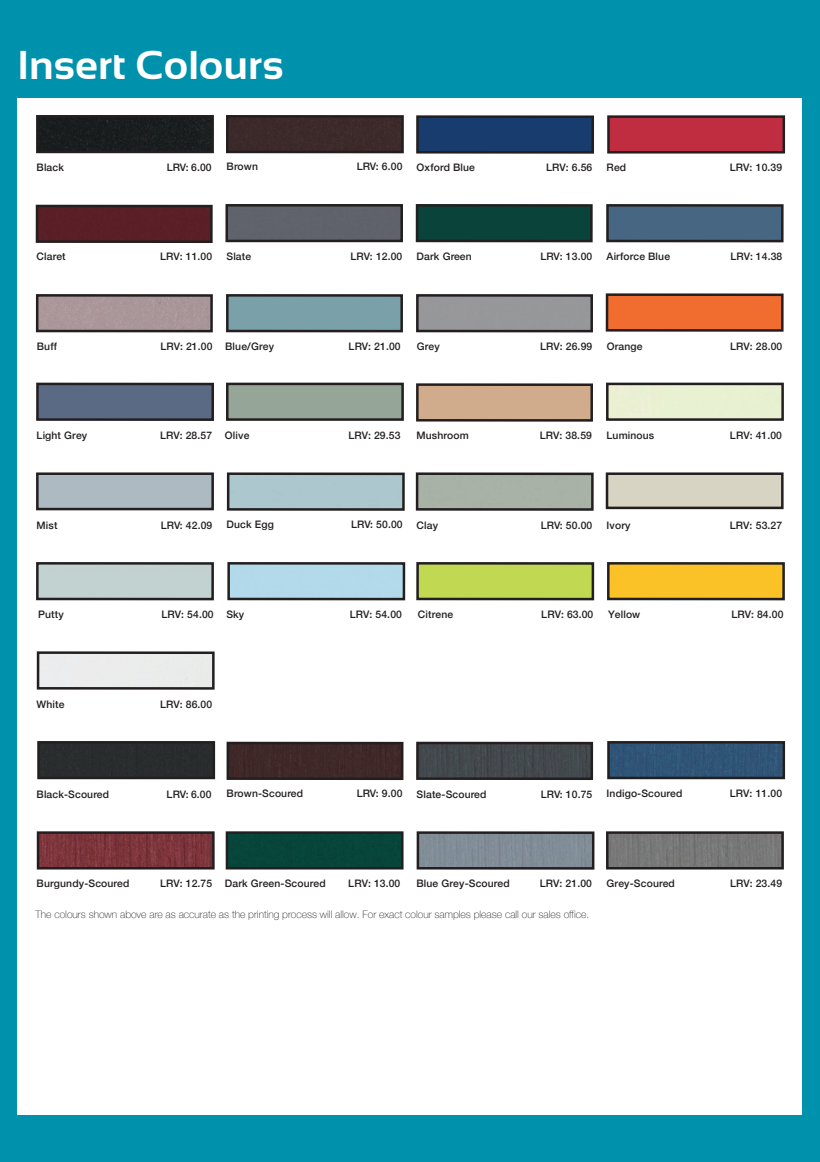
<style>
.page{position:relative;width:820px;height:1162px;background:#fff}
.page>*{position:absolute;margin:0;border:0;box-sizing:border-box;transform-origin:0 0}
.t1{font:700 40.2px "Sansation";color:#fff;scale:1.05 1}
.t2{font:500 10.35px "Helvetica Neue";letter-spacing:.015em;color:#231f20}
.t3{font:100 10.35px "Helvetica Neue";color:#231f20}
</style>
<div class="page">
<div style="left:0;top:0;width:820px;height:1161px;background:#0091ad"></div>
<div style="left:17px;top:99px;width:785px;height:1015px;background:#fff"></div>
<div style="left:606px;top:472px;width:178px;height:37px;background:#d7d4c3;border:3px solid #231f20"></div>
<div style="left:36px;top:472px;width:178px;height:38px;background:#adbac2;border:3px solid #231f20"></div>
<div style="left:416px;top:472px;width:178px;height:38px;border:3px solid #231f20"></div>
<div style="left:227px;top:472px;width:178px;height:38px;border:3px solid #231f20"></div>
<div style="left:37px;top:651px;width:178px;height:38px;border:3px solid #231f20"></div>
<div style="left:417px;top:117px;width:176px;height:35px;background:#193c6f"></div>
<div style="left:416px;top:115px;width:178px;height:39px;border:3px solid #231f20"></div>
<div style="left:40px;top:119px;width:170px;height:30px;background:#191e1e"></div>
<div style="left:36px;top:115px;width:178px;height:38px;border:3px solid #231f20"></div>
<div style="left:230px;top:119px;width:170px;height:30px;background:#3c2929"></div>
<div style="left:226px;top:115px;width:178px;height:38px;border:3px solid #231f20"></div>
<div style="left:608px;top:117px;width:176px;height:35px;background:#c02d40"></div>
<div style="left:607px;top:115px;width:178px;height:38px;border:3px solid #231f20"></div>
<div style="left:607px;top:205px;width:175px;height:36px;background:#476681"></div>
<div style="left:606px;top:204px;width:178px;height:38px;border:3px solid #231f20"></div>
<div style="left:229px;top:208px;width:170px;height:30px;background:#60636c"></div>
<div style="left:225px;top:204px;width:178px;height:38px;border:3px solid #231f20"></div>
<div style="left:417px;top:205px;width:174px;height:36px;background:#094339"></div>
<div style="left:416px;top:204px;width:177px;height:38px;border:3px solid #231f20"></div>
<div style="left:40px;top:209px;width:169px;height:30px;background:#591f26"></div>
<div style="left:36px;top:205px;width:177px;height:38px;border:3px solid #231f20"></div>
<div style="left:41px;top:745px;width:170px;height:30px;background:#2a2d2d"></div>
<div style="left:37px;top:741px;width:178px;height:38px;border:3px solid #231f20"></div>
<div style="left:420px;top:745px;width:169px;height:31px;background:#43494e"></div>
<div style="left:416px;top:741px;width:177px;height:39px;border:3px solid #231f20"></div>
<div style="left:231px;top:745px;width:168px;height:31px;background:#3f2827"></div>
<div style="left:227px;top:741px;width:176px;height:39px;border:3px solid #231f20"></div>
<div style="left:611px;top:745px;width:170px;height:30px;background:#2f5476"></div>
<div style="left:607px;top:741px;width:178px;height:38px;border:3px solid #231f20"></div>
<img style="left:41px;top:835px;width:170px;height:30px">
<div style="left:37px;top:831px;width:178px;height:38px;border:3px solid #231f20"></div>
<div style="left:421px;top:835px;width:169px;height:30px;background:#818d97"></div>
<div style="left:417px;top:831px;width:177px;height:38px;border:3px solid #231f20"></div>
<div style="left:230px;top:835px;width:170px;height:30px;background:#07453a"></div>
<div style="left:226px;top:831px;width:178px;height:38px;border:3px solid #231f20"></div>
<div style="left:610px;top:835px;width:170px;height:30px;background:#787879"></div>
<div style="left:606px;top:831px;width:178px;height:38px;border:3px solid #231f20"></div>
<div style="left:608px;top:563px;width:176px;height:36px;background:#fac227"></div>
<div style="left:607px;top:562px;width:178px;height:38px;border:3px solid #231f20"></div>
<div style="left:36px;top:562px;width:178px;height:38px;border:3px solid #231f20"></div>
<div style="left:227px;top:562px;width:178px;height:38px;border:3px solid #231f20"></div>
<div style="left:418px;top:563px;width:175px;height:36px;background:#c1d853"></div>
<div style="left:416px;top:562px;width:178px;height:38px;border:3px solid #231f20"></div>
<div style="left:37px;top:384px;width:176px;height:35px;background:#5a6984"></div>
<div style="left:36px;top:382px;width:178px;height:39px;border:3px solid #231f20"></div>
<div style="left:227px;top:384px;width:176px;height:35px;background:#95a597"></div>
<div style="left:226px;top:382px;width:178px;height:39px;border:3px solid #231f20"></div>
<div style="left:606px;top:382px;width:178px;height:39px;border:3px solid #231f20"></div>
<div style="left:417px;top:384px;width:175px;height:36px;background:#d1ac8c"></div>
<div style="left:416px;top:383px;width:177px;height:38px;border:3px solid #231f20"></div>
<div style="left:416px;top:294px;width:177px;height:38px;border:3px solid #231f20"></div>
<div style="left:40px;top:298px;width:169px;height:30px;background:#aa9699"></div>
<div style="left:36px;top:294px;width:177px;height:38px;border:3px solid #231f20"></div>
<div style="left:607px;top:294px;width:175px;height:36px;background:#f16d2f"></div>
<div style="left:606px;top:293px;width:178px;height:39px;border:3px solid #231f20"></div>
<div style="left:227px;top:295px;width:175px;height:36px;background:#7aa1aa"></div>
<div style="left:226px;top:294px;width:177px;height:38px;border:3px solid #231f20"></div>
<h1 class="t1" style="left:17px;top:43px;width:255px">Insert Colours</h1>
<p class="t2" style="left:37px;top:158px;width:29px">Black</p>
<p class="t2" style="left:167px;top:158px;width:46px">LRV: 6.00</p>
<p class="t2" style="left:227px;top:158px;width:33px">Brown</p>
<p class="t2" style="left:357px;top:158px;width:47px">LRV: 6.00</p>
<p class="t2" style="left:417px;top:159px;width:60px">Oxford Blue</p>
<p class="t2" style="left:546px;top:159px;width:48px">LRV: 6.56</p>
<p class="t2" style="left:607px;top:159px;width:21px">Red</p>
<p class="t2" style="left:730px;top:159px;width:54px">LRV: 10.39</p>
<p class="t2" style="left:37px;top:248px;width:31px">Claret</p>
<p class="t2" style="left:160px;top:248px;width:54px">LRV: 11.00</p>
<p class="t2" style="left:227px;top:247px;width:26px">Slate</p>
<p class="t2" style="left:350px;top:247px;width:53px">LRV: 12.00</p>
<p class="t2" style="left:417px;top:248px;width:57px">Dark Green</p>
<p class="t2" style="left:540px;top:248px;width:53px">LRV: 13.00</p>
<p class="t2" style="left:607px;top:248px;width:65px">Airforce Blue</p>
<p class="t2" style="left:730px;top:248px;width:53px">LRV: 14.38</p>
<p class="t2" style="left:37px;top:337px;width:22px">Buff</p>
<p class="t2" style="left:160px;top:337px;width:115px">LRV: 21.00 Blue/Grey</p>
<p class="t2" style="left:349px;top:337px;width:54px">LRV: 21.00</p>
<p class="t2" style="left:417px;top:337px;width:25px">Grey</p>
<p class="t2" style="left:540px;top:337px;width:54px">LRV: 26.99</p>
<p class="t2" style="left:607px;top:337px;width:37px">Orange</p>
<p class="t2" style="left:730px;top:337px;width:54px">LRV: 28.00</p>
<p class="t2" style="left:37px;top:427px;width:52px">Light Grey</p>
<p class="t2" style="left:160px;top:427px;width:91px">LRV: 28.57 Olive</p>
<p class="t2" style="left:348px;top:427px;width:54px">LRV: 29.53</p>
<p class="t2" style="left:416px;top:427px;width:54px">Mushroom</p>
<p class="t2" style="left:540px;top:427px;width:54px">LRV: 38.59</p>
<p class="t2" style="left:607px;top:427px;width:49px">Luminous</p>
<p class="t2" style="left:730px;top:427px;width:54px">LRV: 41.00</p>
<p class="t2" style="left:37px;top:516px;width:22px">Mist</p>
<p class="t2" style="left:161px;top:516px;width:53px">LRV: 42.09</p>
<p class="t2" style="left:227px;top:516px;width:49px">Duck Egg</p>
<p class="t2" style="left:351px;top:516px;width:53px">LRV: 50.00</p>
<p class="t2" style="left:417px;top:517px;width:23px">Clay</p>
<p class="t2" style="left:541px;top:517px;width:53px">LRV: 50.00</p>
<p class="t2" style="left:607px;top:516px;width:25px">Ivory</p>
<p class="t2" style="left:730px;top:516px;width:54px">LRV: 53.27</p>
<p class="t2" style="left:38px;top:606px;width:27px">Putty</p>
<p class="t2" style="left:161px;top:606px;width:84px">LRV: 54.00 Sky</p>
<p class="t2" style="left:350px;top:606px;width:54px">LRV: 54.00</p>
<p class="t2" style="left:418px;top:606px;width:37px">Citrene</p>
<p class="t2" style="left:541px;top:606px;width:54px">LRV: 63.00</p>
<p class="t2" style="left:608px;top:606px;width:34px">Yellow</p>
<p class="t2" style="left:731px;top:606px;width:54px">LRV: 84.00</p>
<p class="t2" style="left:37px;top:695px;width:29px">White</p>
<p class="t2" style="left:160px;top:695px;width:54px">LRV: 86.00</p>
<p class="t2" style="left:37px;top:785px;width:74px">Black-Scoured</p>
<p class="t2" style="left:167px;top:785px;width:46px">LRV: 6.00</p>
<p class="t2" style="left:227px;top:785px;width:78px">Brown-Scoured</p>
<p class="t2" style="left:357px;top:785px;width:47px">LRV: 9.00</p>
<p class="t2" style="left:417px;top:786px;width:71px">Slate-Scoured</p>
<p class="t2" style="left:541px;top:786px;width:53px">LRV: 10.75</p>
<p class="t2" style="left:607px;top:784px;width:77px">Indigo-Scoured</p>
<p class="t2" style="left:730px;top:784px;width:54px">LRV: 11.00</p>
<p class="t2" style="left:37px;top:874px;width:94px">Burgundy-Scoured</p>
<p class="t2" style="left:160px;top:874px;width:54px">LRV: 12.75</p>
<p class="t3" style="left:35px;top:905px;width:556px">The colours shown above are as accurate as the printing process will allow. For exact colour samples please call our sales office.</p>
<p class="t2" style="left:225px;top:874px;width:102px">Dark Green-Scoured</p>
<p class="t2" style="left:348px;top:874px;width:54px">LRV: 13.00</p>
<p class="t2" style="left:416px;top:874px;width:95px">Blue Grey-Scoured</p>
<p class="t2" style="left:540px;top:874px;width:54px">LRV: 21.00</p>
<p class="t2" style="left:607px;top:874px;width:70px">Grey-Scoured</p>
<p class="t2" style="left:730px;top:874px;width:54px">LRV: 23.49</p>
</div>
